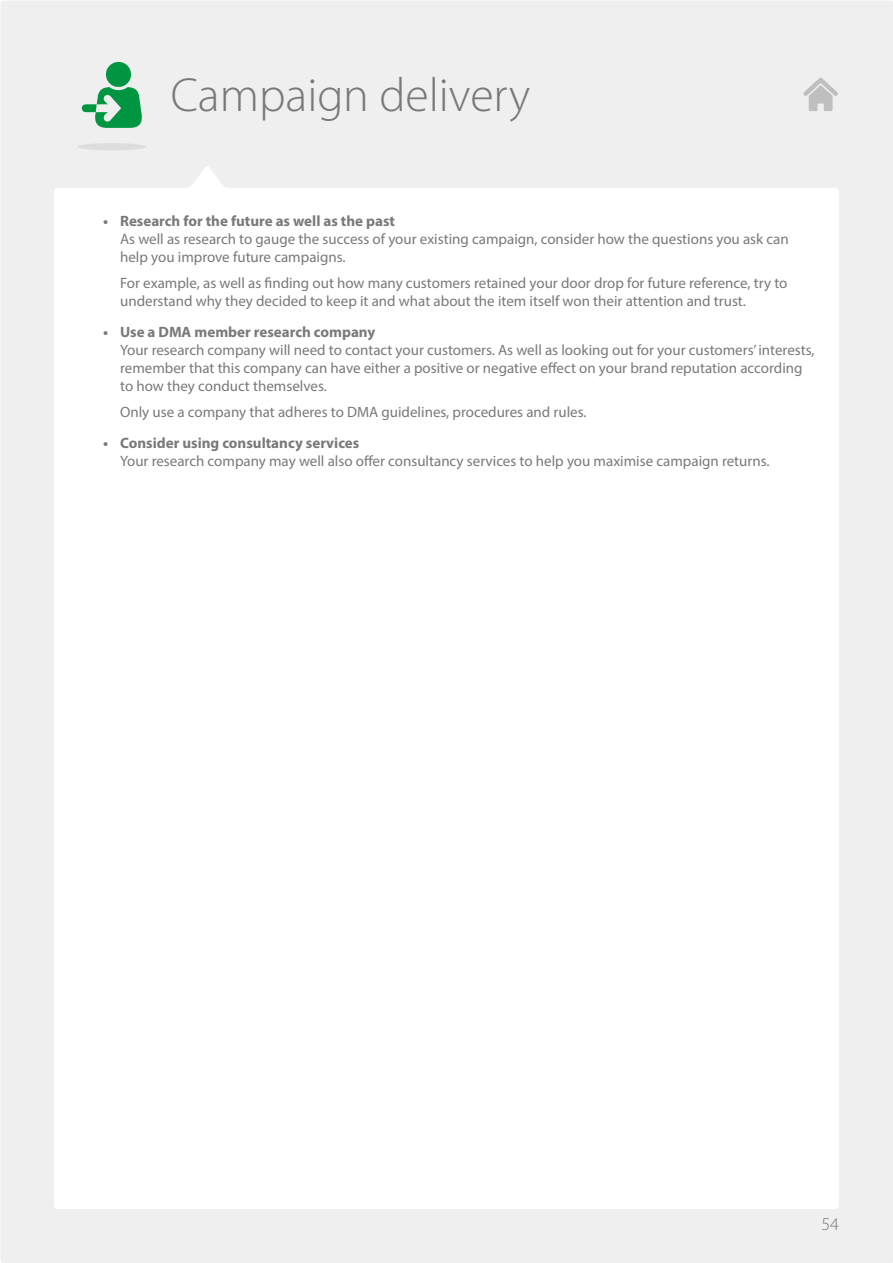
<style>
.page{position:relative;width:893px;height:1263px;background:#fff}
.page>*{position:absolute;margin:0;border:0;box-sizing:border-box;transform-origin:0 0}
.t1{font:300 48px "Myriad Pro";color:#78797b}
.t2{font:300 18px "Myriad Pro";color:#78797b}
.Bullet_1_expl{font:15px/18px "Myriad Pro";color:#78797b}
.Bullet_1_expl_2poin{font:15px/18px "Myriad Pro";color:#78797b}
.t3{font:700 15px "Myriad Pro";color:#78797b}
</style>
<div class="page">
<div style="left:0;top:1px;width:893px;height:1262px;background:#f0eff0;border-radius:4px"></div>
<div style="left:54px;top:166px;width:785px;height:1043px;background:#fff"></div>
<svg style="left:82px;top:62px;width:60px;height:66px"></svg>
<div style="left:77px;top:143px;width:70px;height:7px;background:#deddde;border-radius:50%"></div>
<svg style="left:803px;top:77px;width:35px;height:34px"></svg>
<h1 class="t1" style="left:171px;top:68px;width:361px">Campaign delivery</h1>
<p class="t3" style="left:103px;top:211px;width:293px">• Research for the future as well as the past</p>
<p class="Bullet_1_expl" style="left:120px;top:229px;width:670px">As well as research to gauge the success of your existing campaign, consider how the questions you ask can help you improve future campaigns.</p>
<p class="Bullet_1_expl_2poin" style="left:120px;top:274px;width:669px">For example, as well as finding out how many customers retained your door drop for future reference, try to understand why they decided to keep it and what about the item itself won their attention and trust.</p>
<p class="t3" style="left:103px;top:322px;width:274px">• Use a DMA member research company</p>
<p class="Bullet_1_expl" style="left:120px;top:340px;width:696px">Your research company will need to contact your customers. As well as looking out for your customers’ interests, remember that this company can have either a positive or negative effect on your brand reputation according to how they conduct themselves.</p>
<p class="Bullet_1_expl_2poin" style="left:120px;top:403px;width:468px">Only use a company that adheres to DMA guidelines, procedures and rules.</p>
<p class="t3" style="left:103px;top:433px;width:258px">• Consider using consultancy services</p>
<p class="Bullet_1_expl" style="left:120px;top:452px;width:651px">Your research company may well also offer consultancy services to help you maximise campaign returns.</p>
<p class="t2" style="left:821px;top:1214px;width:19px">54</p>
</div>
